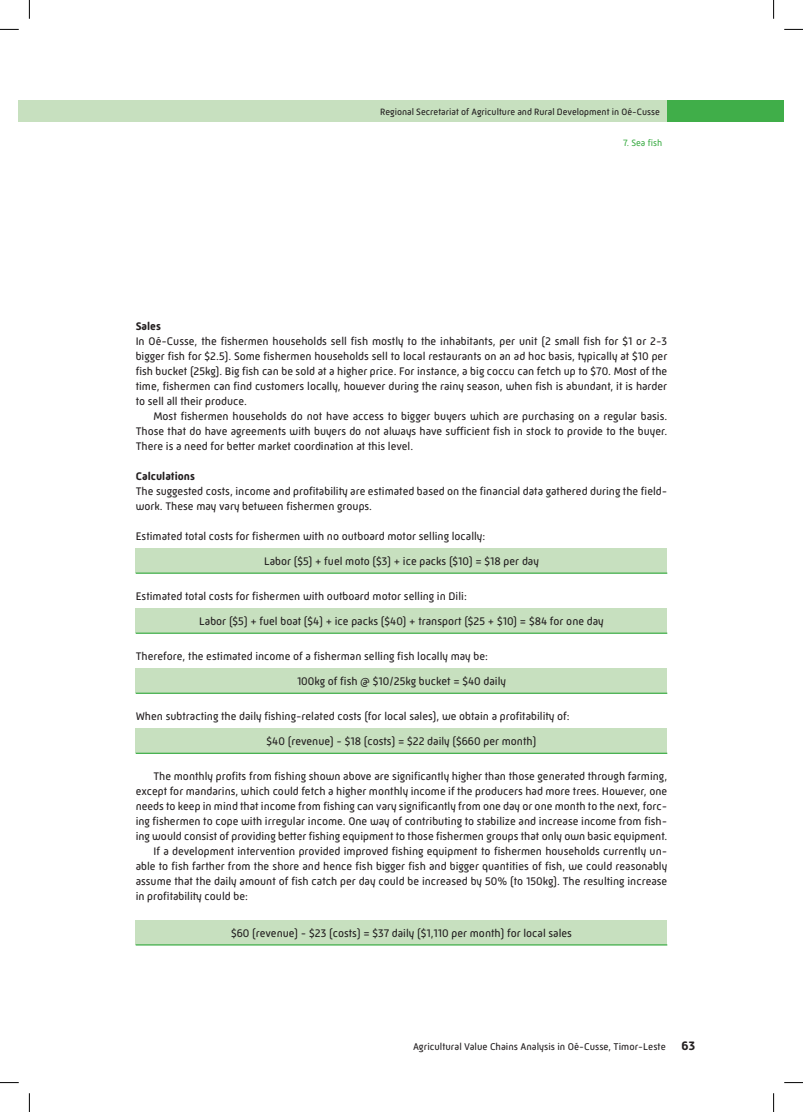
<style>
.page{position:relative;width:803px;height:1112px;background:#fff}
.page>*{position:absolute;margin:0;border:0;box-sizing:border-box;transform-origin:0 0}
.t1{font:700 12.5px "Mic 32 New Rounded";color:#231f20}
.t2{font:11.25px/15px "Mic 32 New Rounded";color:#231f20;text-align:justify}
.t3{font:700 11.25px "Mic 32 New Rounded";color:#231f20}
.t4{font:10px "Mic 32 New Rounded";color:#231f20}
.t5{font:9.38px "Mic 32 New Rounded";color:#231f20}
.t6{font:9.38px "Mic 32 New Rounded";color:#40ae49}
</style>
<div class="page">
<div style="left:29px;top:100px;width:755px;height:22px;background:#c7e0bf"></div>
<div style="left:667px;top:100px;width:117px;height:22px;background:#40ae49"></div>
<div style="left:19px;top:100px;width:10px;height:22px;background:#c7e0bf"></div>
<div style="left:136px;top:548px;width:531px;height:25px;background:#c7e0bf"></div>
<hr style="left:136px;top:572px;width:531px;height:1px;background:#40ae49">
<div style="left:136px;top:608px;width:531px;height:25px;background:#c7e0bf"></div>
<hr style="left:136px;top:632px;width:531px;height:1px;background:#40ae49">
<div style="left:136px;top:668px;width:531px;height:25px;background:#c7e0bf"></div>
<hr style="left:136px;top:692px;width:531px;height:1px;background:#40ae49">
<div style="left:136px;top:728px;width:531px;height:25px;background:#c7e0bf"></div>
<hr style="left:136px;top:752px;width:531px;height:1px;background:#40ae49">
<div style="left:136px;top:919px;width:531px;height:25px;background:#c7e0bf"></div>
<hr style="left:136px;top:944px;width:531px;height:1px;background:#40ae49">
<svg style="left:0;top:29px;width:19px;height:1px"></svg>
<svg style="left:784px;top:29px;width:19px;height:1px"></svg>
<svg style="left:0;top:1082px;width:19px;height:1px"></svg>
<svg style="left:784px;top:1082px;width:19px;height:1px"></svg>
<svg style="left:29px;top:0;width:1px;height:19px"></svg>
<svg style="left:29px;top:1093px;width:1px;height:18px"></svg>
<svg style="left:773px;top:0;width:1px;height:19px"></svg>
<svg style="left:773px;top:1093px;width:1px;height:18px"></svg>
<p class="t5" style="left:380px;top:106px;width:281px">Regional Secretariat of Agriculture and Rural Development in Oé-Cusse</p>
<p class="t6" style="left:623px;top:138px;width:41px">7. Sea fish</p>
<p class="t3" style="left:136px;top:319px;width:27px">Sales</p>
<p class="t2" style="left:136px;top:333px;width:533px">In Oé-Cusse, the fishermen households sell fish mostly to the inhabitants, per unit (2 small fish for $1 or 2-3 bigger fish for $2.5). Some fishermen households sell to local restaurants on an ad hoc basis, typically at $10 per fish bucket (25kg). Big fish can be sold at a higher price. For instance, a big coccu can fetch up to $70. Most of the time, fishermen can find customers locally, however during the rainy season, when fish is abundant, it is harder to sell all their produce.</p>
<p class="t2" style="left:136px;top:408px;width:533px;text-indent:18px">Most fishermen households do not have access to bigger buyers which are purchasing on a regular basis.<br>Those that do have agreements with buyers do not always have sufficient fish in stock to provide to the buyer.<br>There is a need for better market coordination at this level.</p>
<p class="t3" style="left:136px;top:469px;width:61px">Calculations</p>
<p class="t2" style="left:136px;top:483px;width:533px">The suggested costs, income and profitability are estimated based on the financial data gathered during the field&shy;work. These may vary between fishermen groups.</p>
<p class="t2" style="left:136px;top:528px;width:351px">Estimated total costs for fishermen with no outboard motor selling locally:</p>
<p class="t2" style="left:264px;top:553px;width:276px">Labor ($5) + fuel moto ($3) + ice packs ($10) = $18 per day</p>
<p class="t2" style="left:136px;top:588px;width:333px">Estimated total costs for fishermen with outboard motor selling in Dili:</p>
<p class="t2" style="left:199px;top:613px;width:406px">Labor ($5) + fuel boat ($4) + ice packs ($40) + transport ($25 + $10) = $84 for one day</p>
<p class="t2" style="left:136px;top:648px;width:354px">Therefore, the estimated income of a fisherman selling fish locally may be:</p>
<p class="t2" style="left:297px;top:673px;width:210px">100kg of fish @ $10/25kg bucket = $40 daily</p>
<p class="t2" style="left:136px;top:708px;width:435px">When subtracting the daily fishing-related costs (for local sales), we obtain a profitability of:</p>
<p class="t2" style="left:267px;top:733px;width:271px">$40 (revenue) - $18 (costs) = $22 daily ($660 per month)</p>
<p class="t2" style="left:153px;top:768px;width:515px">The monthly profits from fishing shown above are significantly higher than those generated through farming,</p>
<p class="t2" style="left:136px;top:783px;width:533px">except for mandarins, which could fetch a higher monthly income if the producers had more trees. However, one</p>
<p class="t2" style="left:136px;top:798px;width:533px">needs to keep in mind that income from fishing can vary significantly from one day or one month to the next, forc-</p>
<p class="t2" style="left:136px;top:813px;width:533px">ing fishermen to cope with irregular income. One way of contributing to stabilize and increase income from fish-</p>
<p class="t2" style="left:136px;top:828px;width:533px">ing would consist of providing better fishing equipment to those fishermen groups that only own basic equipment.</p>
<p class="t2" style="left:153px;top:843px;width:515px">If a development intervention provided improved fishing equipment to fishermen households currently un-</p>
<p class="t2" style="left:136px;top:858px;width:533px">able to fish farther from the shore and hence fish bigger fish and bigger quantities of fish, we could reasonably</p>
<p class="t2" style="left:136px;top:873px;width:533px">assume that the daily amount of fish catch per day could be increased by 50% (to 150kg). The resulting increase</p>
<p class="t2" style="left:136px;top:888px;width:114px">in profitability could be:</p>
<p class="t2" style="left:231px;top:925px;width:342px">$60 (revenue) - $23 (costs) = $37 daily ($1,110 per month) for local sales</p>
<p class="t4" style="left:413px;top:1040px;width:254px">Agricultural Value Chains Analysis in Oé-Cusse, Timor-Leste</p>
<p class="t1" style="left:681px;top:1038px;width:15px">63</p>
</div>
